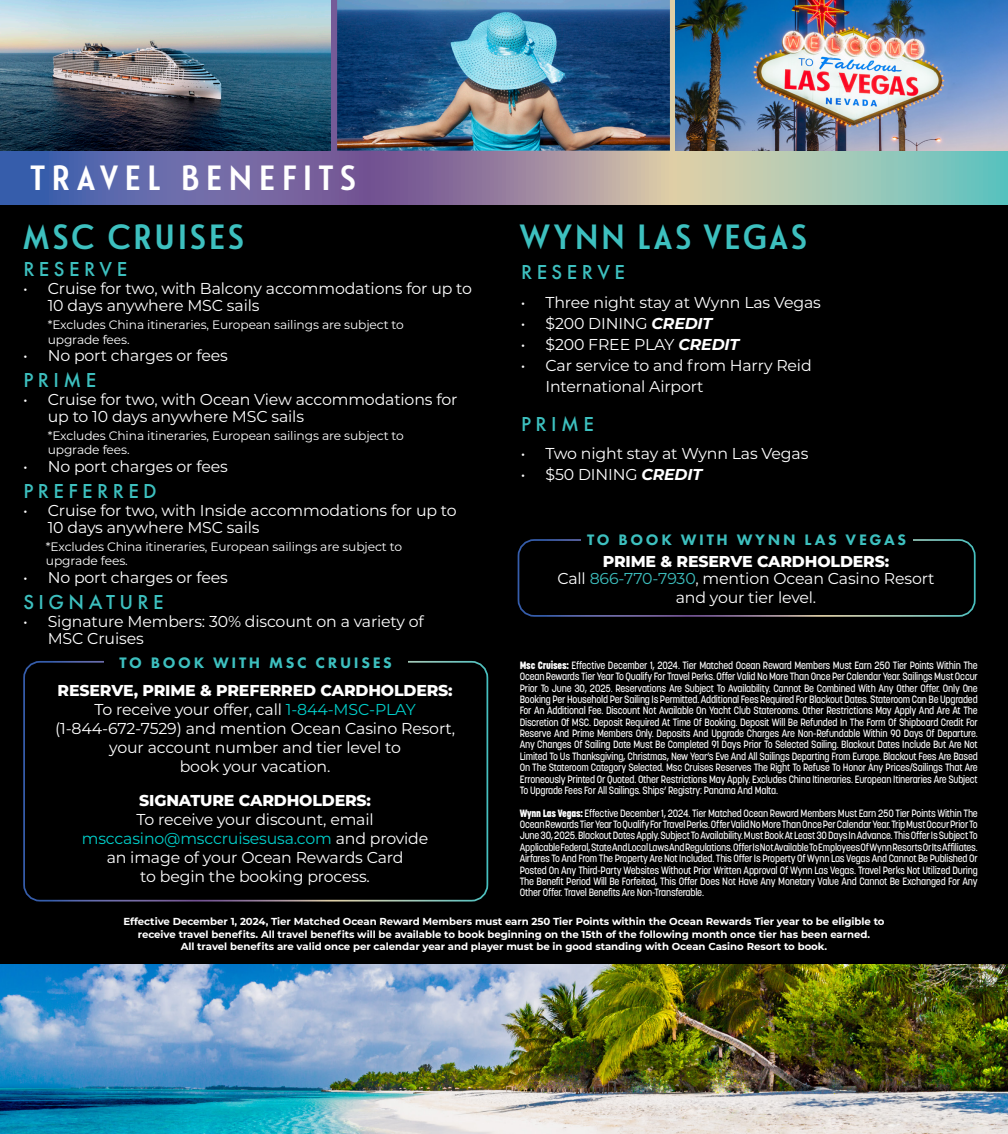
<style>
.page{position:relative;width:1008px;height:1134px;background:#000}
.page>*{position:absolute;margin:0;border:0;box-sizing:border-box;transform-origin:0 0}
.t1{font:700 35px "Le Havre";letter-spacing:.1em;color:#3dc0bf}
.t2{font:700 35px "Le Havre";letter-spacing:.195em;color:#fff}
.t3{font:500 21px "Futura PT";letter-spacing:.21em;color:#3dc0bf}
.t4{font:15.75px/18.9px "Montserrat";letter-spacing:-.01em;color:#fff}
.t5{font:800 15.75px "Futura PT";letter-spacing:.17em;color:#3dc0bf}
.t6{font:800 15.75px "Montserrat";letter-spacing:-.01em;color:#fff}
.t7{font:12.25px/14.7px "Montserrat";letter-spacing:-.01em;color:#fff}
.t8{font:500 10.5px/11.4px "Korolev";letter-spacing:-.02em;color:#fff;text-align:justify;scale:.9 1}
.t9{font:700 10.15px/12.2px "Montserrat";letter-spacing:-.005em;color:#fff;text-align:center}
.s1{font-weight:700;font-style:italic}
.s2{color:#3dc0bf}
.s3{font-weight:800}
.s4{color:#00cfca}
</style>
<div class="page">
<svg style="left:0;top:0;width:1008px;height:205px;background:#8b91a8"></svg>
<img style="left:0;top:965px;width:1008px;height:169px">
<img style="left:0;top:0;width:331px;height:151px">
<img style="left:337px;top:0;width:333px;height:151px">
<img style="left:676px;top:0;width:332px;height:151px">
<div style="left:518px;top:539px;width:458px;height:78px;border:2px solid #fff;border-radius:16px"></div>
<div style="left:581px;top:533px;width:331px;height:16px;background:#000"></div>
<div style="left:23px;top:661px;width:465px;height:241px;border:2px solid #fff;border-radius:16px"></div>
<div style="left:104px;top:656px;width:304px;height:15px;background:#000"></div>
<p class="t2" style="left:30px;top:156px;width:327px">TRAVEL BENEFITS</p>
<p class="t1" style="left:23px;top:216px;width:222px">MSC CRUISES</p>
<p class="t3" style="left:23px;top:257px;width:105px">RESERVE</p>
<p class="t4" style="left:48px;top:279px;width:426px;line-height:17.5px;text-indent:-25px">• Cruise for two, with Balcony accommodations for up to<br>10 days anywhere MSC sails</p>
<p class="t7" style="left:48px;top:317px;width:358px">*Excludes China itineraries, European sailings are subject to upgrade fees.</p>
<p class="t4" style="left:23px;top:345px;width:206px">• No port charges or fees</p>
<p class="t3" style="left:23px;top:368px;width:74px">PRIME</p>
<p class="t4" style="left:48px;top:390px;width:411px;line-height:17.5px;text-indent:-25px">• Cruise for two, with Ocean View accommodations for up to 10 days anywhere MSC sails</p>
<p class="t7" style="left:48px;top:428px;width:358px">*Excludes China itineraries, European sailings are subject to upgrade fees.</p>
<p class="t4" style="left:23px;top:456px;width:206px">• No port charges or fees</p>
<p class="t3" style="left:23px;top:479px;width:135px">PREFERRED</p>
<p class="t4" style="left:48px;top:501px;width:411px;line-height:17.5px;text-indent:-25px">• Cruise for two, with Inside accommodations for up to<br>10 days anywhere MSC sails</p>
<p class="t7" style="left:46px;top:539px;width:358px">*Excludes China itineraries, European sailings are subject to upgrade fees.</p>
<p class="t4" style="left:23px;top:567px;width:206px">• No port charges or fees</p>
<p class="t3" style="left:23px;top:590px;width:142px">SIGNATURE</p>
<p class="t4" style="left:48px;top:612px;width:378px;line-height:17.5px;text-indent:-25px">• Signature Members: 30% discount on a variety of<br>MSC Cruises</p>
<p class="t1" style="left:520px;top:216px;width:288px">WYNN LAS VEGAS</p>
<p class="t3" style="left:521px;top:260px;width:105px">RESERVE</p>
<p class="t4" style="left:521px;top:293px;width:301px">• Three night stay at Wynn Las Vegas</p>
<p class="t4" style="left:521px;top:314px;width:193px">• $200 DINING <span class="s1">CREDIT</span></p>
<p class="t4" style="left:521px;top:335px;width:220px">• $200 FREE PLAY <span class="s1">CREDIT</span></p>
<p class="t4" style="left:545px;top:355px;width:268px;line-height:21px;text-indent:-24px">• Car service to and from Harry Reid<br>International Airport</p>
<p class="t3" style="left:521px;top:411px;width:74px">PRIME</p>
<p class="t4" style="left:521px;top:444px;width:289px">• Two night stay at Wynn Las Vegas</p>
<p class="t4" style="left:521px;top:465px;width:183px">• $50 DINING <span class="s1">CREDIT</span></p>
<p class="t5" style="left:587px;top:530px;width:320px">TO BOOK WITH WYNN LAS VEGAS</p>
<p class="t6" style="left:603px;top:550px;width:288px">PRIME &amp; RESERVE CARDHOLDERS:</p>
<p class="t4" style="left:557px;top:568px;width:379px;text-align:center">Call <span class="s2">866-770-7930</span>, mention Ocean Casino Resort and your tier level.</p>
<p class="t5" style="left:120px;top:653px;width:274px">TO BOOK WITH MSC CRUISES</p>
<p class="t8" style="left:520px;top:659px;width:511px"><span class="s3">Msc Cruises:</span> Effective December 1, 2024. Tier Matched Ocean Reward Members Must Earn 250 Tier Points Within The Ocean Rewards Tier Year To Qualify For Travel Perks. Offer Valid No More Than Once Per Calendar Year. Sailings Must Occur Prior To June 30, 2025. Reservations Are Subject To Availability. Cannot Be Combined With Any Other Offer. Only One Booking Per Household Per Sailing Is Permitted. Additional Fees Required For Blackout Dates. Stateroom Can Be Upgraded For An Additional Fee. Discount Not Available On Yacht Club Staterooms. Other Restrictions May Apply And Are At The Discretion Of MSC. Deposit Required At Time Of Booking. Deposit Will Be Refunded In The Form Of Shipboard Credit For Reserve And Prime Members Only. Deposits And Upgrade Charges Are Non-Refundable Within 90 Days Of Departure.<br>Any Changes Of Sailing Date Must Be Completed 91 Days Prior To Selected Sailing. Blackout Dates Include But Are Not Limited To Us Thanksgiving, Christmas, New Year’s Eve And All Sailings Departing From Europe. Blackout Fees Are Based On The Stateroom Category Selected. Msc Cruises Reserves The Right To Refuse To Honor Any Prices/Sailings That Are Erroneously Printed Or Quoted. Other Restrictions May Apply. Excludes China Itineraries. European Itineraries Are Subject To Upgrade Fees For All Sailings. Ships’ Registry: Panama And Malta.</p>
<p class="t8" style="left:520px;top:807px;width:511px"><span class="s3">Wynn Las Vegas:</span> Effective December 1, 2024. Tier Matched Ocean Reward Members Must Earn 250 Tier Points Within The Ocean Rewards Tier Year To Qualify For Travel Perks. Offer Valid No More Than Once Per Calendar Year. Trip Must Occur Prior To June 30, 2025. Blackout Dates Apply. Subject To Availability. Must Book At Least 30 Days In Advance. This Offer Is Subject To Applicable Federal, State And Local Laws And Regulations. Offer Is Not Available To Employees Of Wynn Resorts Or Its Affiliates.<br>Airfares To And From The Property Are Not Included. This Offer Is Property Of Wynn Las Vegas And Cannot Be Published Or Posted On Any Third-Party Websites Without Prior Written Approval Of Wynn Las Vegas. Travel Perks Not Utilized During The Benefit Period Will Be Forfeited, This Offer Does Not Have Any Monetary Value And Cannot Be Exchanged For Any Other Offer. Travel Benefits Are Non-Transferable.</p>
<p class="t9" style="left:123px;top:915px;width:763px">Effective December 1, 2024, Tier Matched Ocean Reward Members must earn 250 Tier Points within the Ocean Rewards Tier year to be eligible to receive travel benefits. All travel benefits will be available to book beginning on the 15th of the following month once tier has been earned.<br>All travel benefits are valid once per calendar year and player must be in good standing with Ocean Casino Resort to book.</p>
<p class="t4" style="left:55px;top:680px;width:402px;text-align:center"><span class="s3">RESERVE, PRIME &amp; PREFERRED CARDHOLDERS:<br></span>To receive your offer, call <span class="s4">1-844-MSC-PLAY </span>(1-844-672-7529) and mention Ocean Casino Resort, your account number and tier level to<br>book your vacation.</p>
<p class="t4" style="left:82px;top:791px;width:348px;text-align:center"><span class="s3">SIGNATURE CARDHOLDERS:<br></span>To receive your discount, email <span class="s4">msccasino@msccruisesusa.com</span> and provide an image of your Ocean Rewards Card<br>to begin the booking process.</p>
</div>
